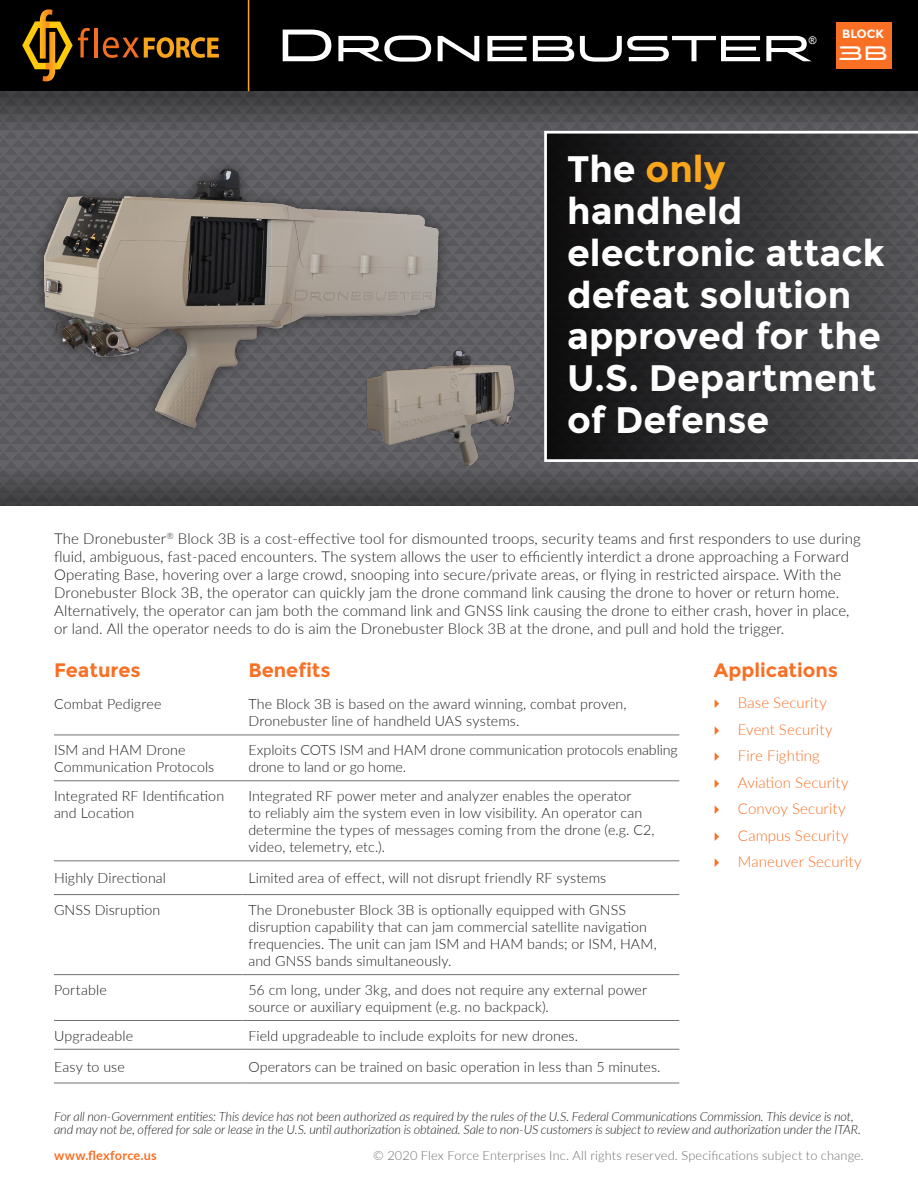
<style>
.page{position:relative;width:918px;height:1188px;background:#fff}
.page>*{position:absolute;margin:0;border:0;box-sizing:border-box;transform-origin:0 0}
.t1{font:700 36.9px/41.8px "Montserrat";color:#fff}
.Subhead{font:700 19.5px "Montserrat";color:#f96f23}
.t2{font:19.5px "Stereo Gothic 550";color:#fff}
.Body{font:300 15px/18px "Lato";letter-spacing:.005em;color:#231f20}
.t3{font:300 15px "Lato";letter-spacing:.005em;color:#f96f23}
.Body-2{font:300 14.25px/17.1px "Lato";letter-spacing:.005em;color:#231f20}
.t4{font:italic 300 12.75px/13.5px "Lato";letter-spacing:-.015em;color:#231f20}
.t5{font:300 12.75px "Lato";letter-spacing:.01em;color:#717074}
.t6{font:700 12.75px "Lato";letter-spacing:.015em;color:#f96f23}
.t7{font:700 12px "Montserrat";color:#fff}
.t8{font:10.5px "Arial";color:#fff}
.s1{color:#faa61a}
</style>
<div class="page">
<div style="left:0;top:0;width:918px;height:506px;background:#626266"></div>
<div style="left:0;top:91px;width:918px;height:40px;background:linear-gradient(to bottom,#3a393b,#5b5b5f)"></div>
<div style="left:0;top:466px;width:918px;height:40px;background:linear-gradient(to bottom,#5d5d61,#3b3b3d)"></div>
<div style="left:0;top:0;width:918px;height:91px;background:#000001"></div>
<hr style="left:54px;top:860px;width:188px;height:1px;background:#717074">
<hr style="left:242px;top:860px;width:437px;height:1px;background:#717074">
<hr style="left:54px;top:894px;width:188px;height:1px;background:#717074">
<hr style="left:242px;top:894px;width:437px;height:1px;background:#717074">
<hr style="left:54px;top:974px;width:188px;height:1px;background:#717074">
<hr style="left:242px;top:974px;width:437px;height:1px;background:#717074">
<hr style="left:54px;top:1020px;width:188px;height:1px;background:#717074">
<hr style="left:242px;top:1020px;width:437px;height:1px;background:#717074">
<hr style="left:54px;top:1049px;width:188px;height:1px;background:#717074">
<hr style="left:242px;top:1049px;width:437px;height:1px;background:#717074">
<hr style="left:54px;top:1083px;width:188px;height:1px;background:#717074">
<hr style="left:242px;top:1083px;width:437px;height:1px;background:#717074">
<hr style="left:54px;top:735px;width:188px;height:1px;background:#717074">
<hr style="left:242px;top:735px;width:437px;height:1px;background:#717074">
<hr style="left:54px;top:780px;width:188px;height:1px;background:#717074">
<hr style="left:242px;top:780px;width:437px;height:1px;background:#717074">
<img style="left:35px;top:165px;width:412px;height:270px">
<svg style="left:283px;top:30px;width:48px;height:31px"></svg>
<svg style="left:338px;top:36px;width:93px;height:26px"></svg>
<svg style="left:438px;top:36px;width:41px;height:25px"></svg>
<svg style="left:487px;top:36px;width:40px;height:25px"></svg>
<svg style="left:533px;top:36px;width:41px;height:25px"></svg>
<svg style="left:580px;top:36px;width:180px;height:26px"></svg>
<svg style="left:766px;top:36px;width:45px;height:25px"></svg>
<div style="left:836px;top:22px;width:55px;height:47px;background:#f96f23"></div>
<svg style="left:544px;top:131px;width:374px;height:331px;background:#363537"></svg>
<hr style="left:94px;top:28px;width:3px;height:29px;background:#f36e21">
<svg style="left:103px;top:37px;width:116px;height:21px"></svg>
<svg style="left:22px;top:9px;width:68px;height:72px"></svg>
<hr style="left:248px;top:0;width:1px;height:91px;background:#faa61a">
<img style="left:363px;top:346px;width:157px;height:123px">
<p class="t8" style="left:809px;top:33px;width:9px">®</p>
<p class="t7" style="left:842px;top:27px;width:44px">BLOCK</p>
<p class="t2" style="left:838px;top:36px;width:51px">3B</p>
<p class="t1" style="left:567px;top:148px;width:319px">The <span class="s1">only </span>handheld electronic attack defeat solution approved for the<br>U.S. Department of Defense</p>
<p class="Body" style="left:54px;top:529px;width:808px">The Dronebuster<sup>®</sup> Block 3B is a cost-effective tool for dismounted troops, security teams and first responders to use during fluid, ambiguous, fast-paced encounters. The system allows the user to efficiently interdict a drone approaching a Forward Operating Base, hovering over a large crowd, snooping into secure/private areas, or flying in restricted airspace. With the Dronebuster Block 3B, the operator can quickly jam the drone command link causing the drone to hover or return home.<br>Alternatively, the operator can jam both the command link and GNSS link causing the drone to either crash, hover in place, or land. All the operator needs to do is aim the Dronebuster Block 3B at the drone, and pull and hold the trigger.</p>
<p class="Subhead" style="left:714px;top:658px;width:126px">Applications</p>
<p class="t3" style="left:738px;top:692px;width:90px">Base Security</p>
<p class="t3" style="left:738px;top:719px;width:96px">Event Security</p>
<p class="t3" style="left:738px;top:746px;width:83px">Fire Fighting</p>
<p class="t3" style="left:738px;top:772px;width:112px">Aviation Security</p>
<p class="t3" style="left:738px;top:799px;width:109px">Convoy Security</p>
<p class="t3" style="left:738px;top:825px;width:112px">Campus Security</p>
<p class="t3" style="left:738px;top:852px;width:125px">Maneuver Security</p>
<p class="Subhead" style="left:54px;top:658px;width:88px">Features</p>
<p class="Subhead" style="left:248px;top:658px;width:84px">Benefits</p>
<p class="Body-2" style="left:54px;top:695px;width:109px">Combat Pedigree</p>
<p class="Body-2" style="left:248px;top:695px;width:380px">The Block 3B is based on the award winning, combat proven,<br>Dronebuster line of handheld UAS systems.</p>
<p class="Body-2" style="left:54px;top:741px;width:162px">ISM and HAM Drone<br>Communication Protocols</p>
<p class="Body-2" style="left:248px;top:741px;width:431px">Exploits COTS ISM and HAM drone communication protocols enabling drone to land or go home.</p>
<p class="Body-2" style="left:54px;top:787px;width:172px">Integrated RF Identification and Location</p>
<p class="Body-2" style="left:248px;top:787px;width:408px">Integrated RF power meter and analyzer enables the operator<br>to reliably aim the system even in low visibility. An operator can determine the types of messages coming from the drone (e.g. C2, video, telemetry, etc.).</p>
<p class="Body-2" style="left:54px;top:869px;width:114px">Highly Directional</p>
<p class="Body-2" style="left:248px;top:869px;width:359px">Limited area of effect, will not disrupt friendly RF systems</p>
<p class="Body-2" style="left:54px;top:901px;width:108px">GNSS Disruption</p>
<p class="Body-2" style="left:248px;top:901px;width:410px">The Dronebuster Block 3B is optionally equipped with GNSS disruption capability that can jam commercial satellite navigation frequencies. The unit can jam ISM and HAM bands; or ISM, HAM, and GNSS bands simultaneously.</p>
<p class="Body-2" style="left:54px;top:981px;width:54px">Portable</p>
<p class="Body-2" style="left:248px;top:981px;width:400px">56 cm long, under 3kg, and does not require any external power source or auxiliary equipment (e.g. no backpack).</p>
<p class="Body-2" style="left:54px;top:1026px;width:81px">Upgradeable</p>
<p class="Body-2" style="left:248px;top:1026px;width:331px">Field upgradeable to include exploits for new drones.</p>
<p class="Body-2" style="left:54px;top:1058px;width:72px">Easy to use</p>
<p class="Body-2" style="left:248px;top:1058px;width:414px">Operators can be trained on basic operation in less than 5 minutes.</p>
<p class="t4" style="left:54px;top:1109px;width:809px">For all non-Government entities: This device has not been authorized as required by the rules of the U.S. Federal Communications Commission. This device is not, and may not be, offered for sale or lease in the U.S. until authorization is obtained. Sale to non-US customers is subject to review and authorization under the ITAR.</p>
<p class="t6" style="left:54px;top:1146px;width:104px">www.flexforce.us</p>
<p class="t5" style="left:373px;top:1147px;width:492px">© 2020 Flex Force Enterprises Inc. All rights reserved. Specifications subject to change.</p>
</div>
